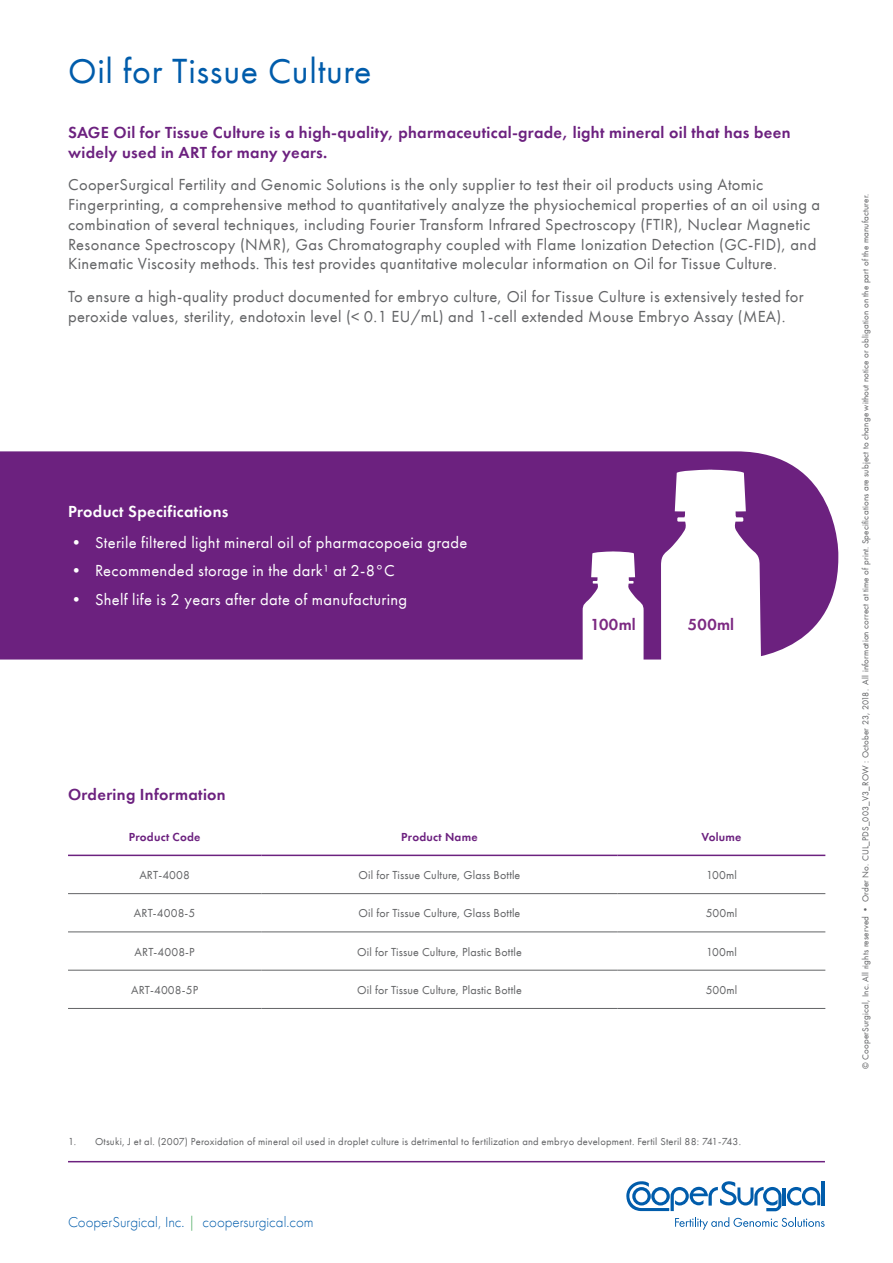
<style>
.page{position:relative;width:893px;height:1263px;background:#fff}
.page>*{position:absolute;margin:0;border:0;box-sizing:border-box;transform-origin:0 0}
.t1{font:36px "Futura PT";letter-spacing:.02em;color:#005cab}
.t2{font:16.5px/19.8px "Futura PT";letter-spacing:.02em;color:#636466}
.t3{font:600 16.5px/19.8px "Futura PT";letter-spacing:.02em;color:#6c217f}
.t4{font:16.5px "Futura PT";letter-spacing:.02em;color:#fff}
.t5{font:600 16.5px "Futura PT";letter-spacing:.02em;color:#fff}
.t6{font:600 16.5px "Futura PT";letter-spacing:.015em;color:#7c2982}
.t7{font:300 15px "Futura PT";color:#005cab}
.t8{font:12px "Futura PT";letter-spacing:.01em;color:#636466}
.t9{font:600 12px "Futura PT";letter-spacing:.02em;color:#6c217f}
.t10{font:10.5px "Futura PT";letter-spacing:.02em;color:#636466}
.t11{font:9px "Futura PT";letter-spacing:.02em;color:#636466}
.s1{color:#2f9e49}
</style>
<div class="page">
<div style="left:0;top:451px;width:838px;height:208px;background:#6c217f"></div>
<svg style="left:583px;top:551px;width:61px;height:109px"></svg>
<svg style="left:661px;top:470px;width:100px;height:190px"></svg>
<hr style="left:68px;top:893px;width:193px;height:1px;background:#636466">
<hr style="left:261px;top:893px;width:357px;height:1px;background:#636466">
<hr style="left:618px;top:893px;width:207px;height:1px;background:#636466">
<hr style="left:68px;top:931px;width:193px;height:1px;background:#636466">
<hr style="left:261px;top:931px;width:357px;height:1px;background:#636466">
<hr style="left:618px;top:931px;width:207px;height:1px;background:#636466">
<hr style="left:68px;top:970px;width:193px;height:1px;background:#636466">
<hr style="left:261px;top:970px;width:357px;height:1px;background:#636466">
<hr style="left:618px;top:970px;width:207px;height:1px;background:#636466">
<hr style="left:68px;top:1008px;width:193px;height:1px;background:#636466">
<hr style="left:261px;top:1008px;width:357px;height:1px;background:#636466">
<hr style="left:618px;top:1008px;width:207px;height:1px;background:#636466">
<hr style="left:68px;top:855px;width:193px;height:1px;background:#6c217f">
<hr style="left:261px;top:855px;width:357px;height:1px;background:#6c217f">
<hr style="left:618px;top:855px;width:207px;height:1px;background:#6c217f">
<hr style="left:783px;top:1187px;width:3px;height:18px;background:#005cab">
<svg style="left:787px;top:1187px;width:33px;height:18px"></svg>
<hr style="left:822px;top:1181px;width:3px;height:24px;background:#005cab">
<svg style="left:626px;top:1181px;width:155px;height:30px"></svg>
<svg style="left:675px;top:1217px;width:150px;height:13px"></svg>
<hr style="left:68px;top:1161px;width:757px;height:1px;background:#6c217f">
<h1 class="t1" style="left:68px;top:49px;width:305px">Oil for Tissue Culture</h1>
<p class="t3" style="left:68px;top:122px;width:724px">SAGE Oil for Tissue Culture is a high-quality, pharmaceutical-grade, light mineral oil that has been widely used in ART for many years.</p>
<p class="t2" style="left:68px;top:175px;width:754px">CooperSurgical Fertility and Genomic Solutions is the only supplier to test their oil products using Atomic Fingerprinting, a comprehensive method to quantitatively analyze the physiochemical properties of an oil using a combination of several techniques, including Fourier Transform Infrared Spectroscopy (FTIR), Nuclear Magnetic Resonance Spectroscopy (NMR), Gas Chromatography coupled with Flame Ionization Detection (GC-FID), and Kinematic Viscosity methods. This test provides quantitative molecular information on Oil for Tissue Culture.</p>
<p class="t2" style="left:68px;top:286px;width:737px">To ensure a high-quality product documented for embryo culture, Oil for Tissue Culture is extensively tested for peroxide values, sterility, endotoxin level (&lt; 0.1 EU/mL) and 1-cell extended Mouse Embryo Assay (MEA).</p>
<p class="t5" style="left:68px;top:501px;width:162px">Product Specifications</p>
<p class="t4" style="left:68px;top:533px;width:401px">• Sterile filtered light mineral oil of pharmacopoeia grade</p>
<p class="t4" style="left:68px;top:561px;width:328px">• Recommended storage in the dark¹ at 2-8°C</p>
<p class="t4" style="left:68px;top:589px;width:341px">• Shelf life is 2 years after date of manufacturing</p>
<p class="t3" style="left:68px;top:784px;width:159px">Ordering Information</p>
<p class="t6" style="left:590px;top:614px;width:47px">100ml</p>
<p class="t6" style="left:688px;top:614px;width:48px">500ml</p>
<p class="t9" style="left:129px;top:829px;width:73px">Product Code</p>
<p class="t9" style="left:401px;top:829px;width:78px">Product Name</p>
<p class="t9" style="left:701px;top:829px;width:42px">Volume</p>
<p class="t8" style="left:139px;top:868px;width:52px">ART-4008</p>
<p class="t8" style="left:359px;top:868px;width:163px">Oil for Tissue Culture, Glass Bottle</p>
<p class="t8" style="left:706px;top:868px;width:32px">100ml</p>
<p class="t8" style="left:134px;top:906px;width:63px">ART-4008-5</p>
<p class="t8" style="left:359px;top:906px;width:163px">Oil for Tissue Culture, Glass Bottle</p>
<p class="t8" style="left:706px;top:906px;width:33px">500ml</p>
<p class="t8" style="left:135px;top:944px;width:62px">ART-4008-P</p>
<p class="t8" style="left:357px;top:944px;width:166px">Oil for Tissue Culture, Plastic Bottle</p>
<p class="t8" style="left:706px;top:944px;width:32px">100ml</p>
<p class="t8" style="left:131px;top:983px;width:69px">ART-4008-5P</p>
<p class="t8" style="left:357px;top:983px;width:166px">Oil for Tissue Culture, Plastic Bottle</p>
<p class="t8" style="left:706px;top:983px;width:33px">500ml</p>
<p class="t10" style="left:68px;top:1136px;width:675px">1. Otsuki, J et al. (2007) Peroxidation of mineral oil used in droplet culture is detrimental to fertilization and embryo development. Fertil Steril 88: 741-743.</p>
<p class="t7" style="left:68px;top:1213px;width:247px">CooperSurgical, Inc. <span class="s1">|</span> coopersurgical.com</p>
<p class="t11" style="left:860px;top:1069px;width:876px;rotate:-90deg">© CooperSurgical, Inc. All rights reserved • Order No. CUL_PDS_003_V3_ROW : October 23, 2018. All information correct at time of print. Specifications are subject to change without notice or obligation on the part of the manufacturer.</p>
</div>
